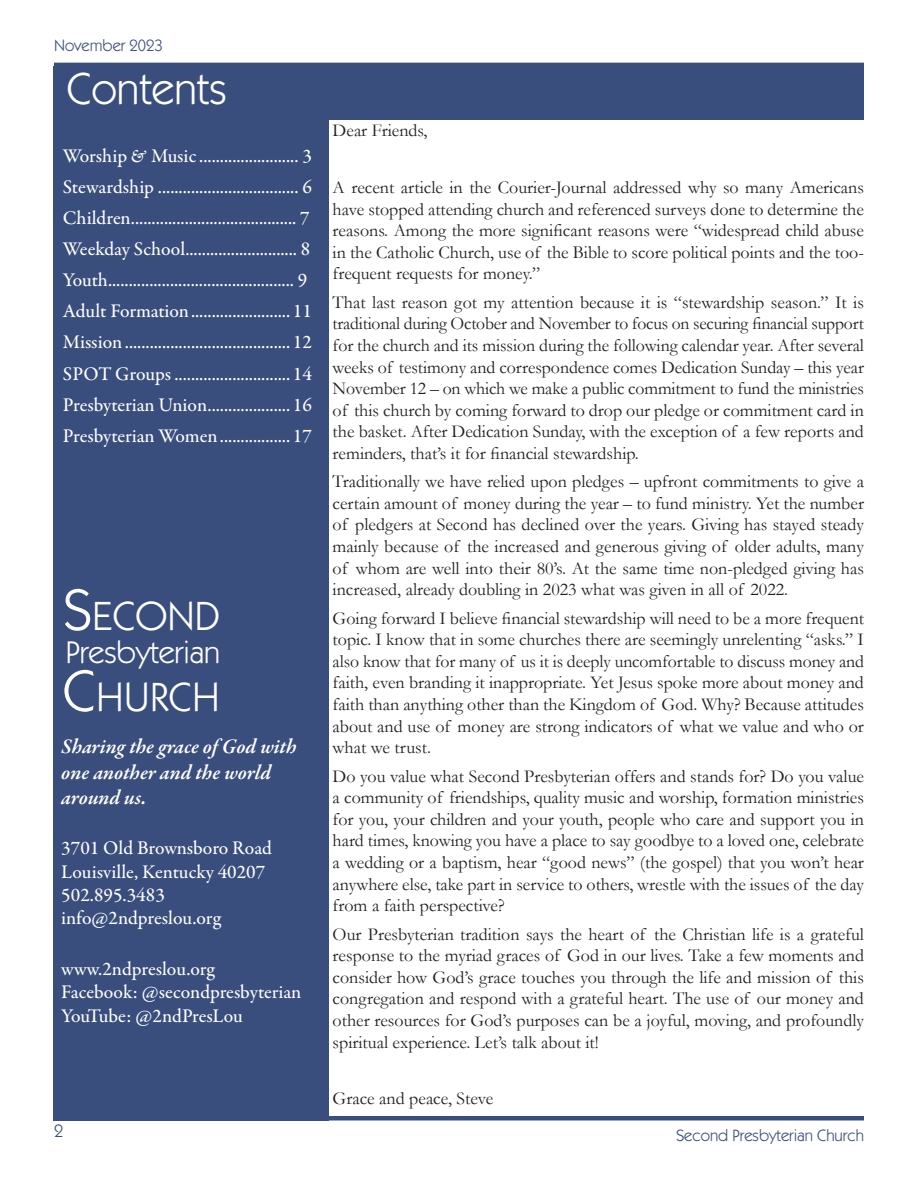
<style>
.page{position:relative;width:918px;height:1188px;background:#fff}
.page>*{position:absolute;margin:0;border:0;box-sizing:border-box;transform-origin:0 0}
.t1{font:45px "ITC Kabel Std";color:#fff}
.t2{font:40.95px "ITC Kabel Std";letter-spacing:.005em;color:#fff}
.t3{font:31.5px "ITC Kabel Std";letter-spacing:-.005em;color:#fff}
.t4{font:italic 600 21px/25.2px "Garamond Premr Pro";letter-spacing:-.005em;color:#fff}
.t5{font:500 19.5px/31.2px "Garamond Premr Pro";color:#fff}
.t6{font:18.15px/21.6px "Garamond";color:#241f1f;text-align:justify}
.t7{font:18px "ITC Kabel Std";color:#3a4e7e}
.t8{font:16.5px "ITC Kabel Std";color:#3a4e7e}
.s1{font-size:58.5px}
.s2{font-size:22.5px;color:#fff}
</style>
<div class="page">
<hr style="left:54px;top:63px;width:810px;height:4px;background:#3a4e7e">
<div style="left:53px;top:117px;width:276px;height:1003px;background:#3a4e7e"></div>
<div style="left:53px;top:66px;width:811px;height:54px;background:#3a4e7e"></div>
<hr style="left:54px;top:1116px;width:810px;height:4px;background:#3a4e7e">
<p class="t8" style="left:54px;top:36px;width:110px">November 2023</p>
<h1 class="t1" style="left:67px;top:62px;width:162px">Contents</h1>
<p class="t5" style="left:63px;top:140px;width:251px">Worship &amp; Music........................ 3<br>Stewardship .................................. 6<br>Children........................................ 7<br>Weekday School........................... 8<br>Youth............................................. 9<br>Adult Formation........................ 11<br>Mission ........................................ 12<br>SPOT Groups ............................ 14<br>Presbyterian Union.................... 16<br>Presbyterian Women................. 17</p>
<h2 class="t2" style="left:63px;top:592px;width:159px"><span class="s1">S</span>ECOND</h2>
<h3 class="t3" style="left:66px;top:634px;width:156px">Presbyterian</h3>
<h2 class="t2" style="left:63px;top:673px;width:159px"><span class="s1">C</span>HURCH</h2>
<p class="t4" style="left:61px;top:735px;width:237px">Sharing the grace of God with one another and the world around us.</p>
<p class="t5" style="left:61px;top:837px;width:212px;line-height:23.4px">3701 Old Brownsboro Road<br>Louisville, Kentucky 40207<br>502.895.3483 info@2ndpreslou.org</p>
<p class="t5" style="left:61px;top:957px;width:242px;line-height:23.4px">www.2ndpreslou.org<br>Facebook: @secondpresbyterian<br>YouTube: @2ndPresLou</p>
<p class="t6" style="left:333px;top:119px;width:96px">Dear Friends,</p>
<p class="t6" style="left:333px;top:176px;width:533px">A recent article in the Courier-Journal addressed why so many Americans have stopped attending church and referenced surveys done to determine the reasons. Among the more significant reasons were “widespread child abuse in the Catholic Church, use of the Bible to score political points and the too&shy;frequent requests for money.”</p>
<p class="t6" style="left:333px;top:291px;width:533px">That last reason got my attention because it is “stewardship season.” It is traditional during October and November to focus on securing financial support for the church and its mission during the following calendar year. After several weeks of testimony and correspondence comes Dedication Sunday – this year November 12 – on which we make a public commitment to fund the ministries of this church by coming forward to drop our pledge or commitment card in the basket. After Dedication Sunday, with the exception of a few reports and reminders, that’s it for financial stewardship.</p>
<p class="t6" style="left:333px;top:470px;width:533px">Traditionally we have relied upon pledges – upfront commitments to give a certain amount of money during the year – to fund ministry. Yet the number of pledgers at Second has declined over the years. Giving has stayed steady mainly because of the increased and generous giving of older adults, many of whom are well into their 80’s. At the same time non-pledged giving has increased, already doubling in 2023 what was given in all of 2022.</p>
<p class="t6" style="left:333px;top:607px;width:533px">Going forward I believe financial stewardship will need to be a more frequent topic. I know that in some churches there are seemingly unrelenting “asks.” I also know that for many of us it is deeply uncomfortable to discuss money and faith, even branding it inappropriate. Yet Jesus spoke more about money and faith than anything other than the Kingdom of God. Why? Because attitudes about and use of money are strong indicators of what we value and who or what we trust.</p>
<p class="t6" style="left:333px;top:765px;width:533px">Do you value what Second Presbyterian offers and stands for? Do you value a community of friendships, quality music and worship, formation ministries for you, your children and your youth, people who care and support you in hard times, knowing you have a place to say goodbye to a loved one, celebrate a wedding or a baptism, hear “good news” (the gospel) that you won’t hear anywhere else, take part in service to others, wrestle with the issues of the day from a faith perspective?</p>
<p class="t6" style="left:333px;top:923px;width:533px">Our Presbyterian tradition says the heart of the Christian life is a grateful response to the myriad graces of God in our lives. Take a few moments and consider how God’s grace touches you through the life and mission of this congregation and respond with a grateful heart. The use of our money and other resources for God’s purposes can be a joyful, moving, and profoundly spiritual experience. Let’s talk about it!</p>
<p class="t6" style="left:333px;top:1087px;width:162px">Grace and peace, Steve</p>
<p class="t7" style="left:54px;top:1121px;width:10px">2</p>
<p class="t8" style="left:665px;top:1125px;width:200px"><span class="s2">I</span> Second Presbyterian Church</p>
</div>
